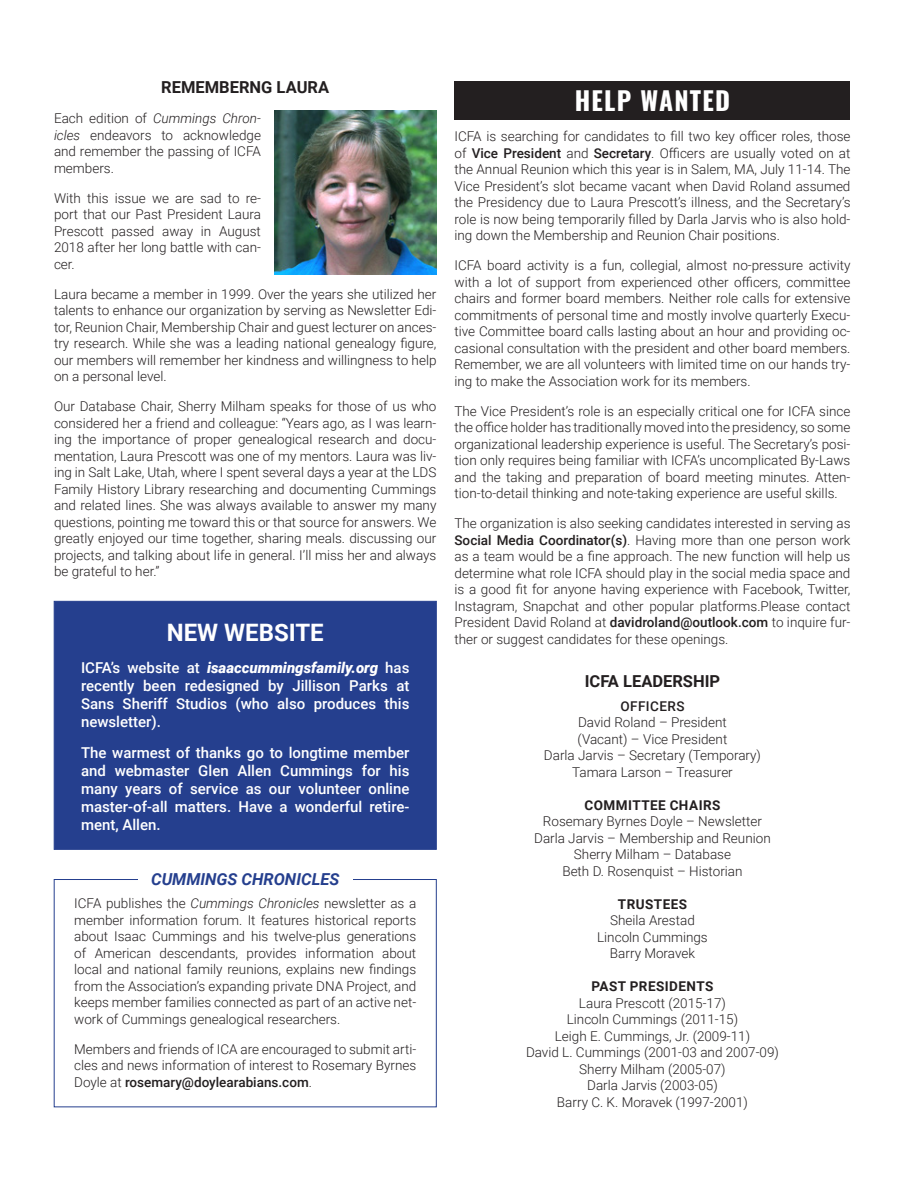
<style>
.page{position:relative;width:918px;height:1188px;background:#fff}
.page>*{position:absolute;margin:0;border:0;box-sizing:border-box;transform-origin:0 0}
.Admin_Headline{font:700 25.5px "Oswald";letter-spacing:.05em;color:#fff}
.t1{font:700 24px "Roboto";color:#fff}
.Admin_Headline-2{font:700 16.5px "Roboto";color:#231f20}
.Admin_Headline-3{font:italic 700 16.5px "Roboto";color:#253f8e}
.t2{font:500 15px/18px "Roboto";color:#fff;text-align:justify}
.t3{font:300 13.5px/16.5px "Roboto";color:#231f20;text-align:justify}
.t4{font:700 13.5px "Roboto";letter-spacing:.035em;color:#231f20}
.t5{font:500 13.5px "Roboto";letter-spacing:.035em;color:#231f20}
.s1{font-style:italic}
.s2{font-weight:900;font-style:italic}
.s3{font-weight:500}
</style>
<div class="page">
<div style="left:454px;top:81px;width:396px;height:39px;background:#231f20"></div>
<img style="left:274px;top:111px;width:162px;height:164px">
<div style="left:54px;top:601px;width:382px;height:249px;background:#253f8e;border:1px solid #253f8e"></div>
<p class="Admin_Headline-2" style="left:161px;top:76px;width:169px">REMEMBERNG LAURA</p>
<p class="t3" style="left:54px;top:110px;width:209px">Each edition of <span class="s1">Cummings Chron&shy;icles</span> endeavors to acknowledge and remember the passing of ICFA members.</p>
<p class="t3" style="left:54px;top:189px;width:209px">With this issue we are sad to re&shy;port that our Past President Laura Prescott passed away in August 2018 after her long battle with can&shy;cer.</p>
<p class="t3" style="left:54px;top:285px;width:384px">Laura became a member in 1999. Over the years she utilized her talents to enhance our organization by serving as Newsletter Edi&shy;tor, Reunion Chair, Membership Chair and guest lecturer on ances&shy;try research. While she was a leading national genealogy figure, our members will remember her kindness and willingness to help on a personal level.</p>
<p class="t3" style="left:54px;top:398px;width:384px">Our Database Chair, Sherry Milham speaks for those of us who considered her a friend and colleague: “Years ago, as I was learn&shy;ing the importance of proper genealogical research and docu&shy;mentation, Laura Prescott was one of my mentors. Laura was liv&shy;ing in Salt Lake, Utah, where I spent several days a year at the LDS Family History Library researching and documenting Cummings and related lines. She was always available to answer my many questions, pointing me toward this or that source for answers. We greatly enjoyed our time together, sharing meals. discussing our projects, and talking about life in general. I’ll miss her and always be grateful to her.”</p>
<p class="t1" style="left:167px;top:616px;width:158px">NEW WEBSITE</p>
<p class="t2" style="left:81px;top:658px;width:330px">ICFA’s website at <span class="s2">isaaccummingsfamily.org</span> has recently been redesigned by Jillison Parks at Sans Sheriff Studios (who also produces this newsletter).</p>
<p class="t2" style="left:81px;top:743px;width:330px">The warmest of thanks go to longtime member and webmaster Glen Allen Cummings for his many years of service as our volunteer online master-of-all matters. Have a wonderful retire&shy;ment, Allen.</p>
<p class="Admin_Headline-3" style="left:151px;top:867px;width:190px">CUMMINGS CHRONICLES</p>
<p class="t3" style="left:74px;top:895px;width:344px">ICFA publishes the <span class="s1">Cummings Chronicles</span> newsletter as a member information forum. It features historical reports about Isaac Cummings and his twelve-plus generations of American descendants, provides information about local and national family reunions, explains new findings from the Association’s expanding private DNA Project, and keeps member families connected as part of an active net&shy;work of Cummings genealogical researchers.</p>
<p class="t3" style="left:74px;top:1040px;width:343px">Members and friends of ICA are encouraged to submit arti&shy;cles and news information of interest to Rosemary Byrnes Doyle at <span class="s3">rosemary@doylearabians.com</span>.</p>
<p class="Admin_Headline" style="left:575px;top:88px;width:157px">HELP WANTED</p>
<p class="t3" style="left:454px;top:128px;width:398px">ICFA is searching for candidates to fill two key officer roles, those of <span class="s3">Vice President</span> and <span class="s3">Secretary</span>. Officers are usually voted on at the Annual Reunion which this year is in Salem, MA, July 11-14. The Vice President’s slot became vacant when David Roland assumed the Presidency due to Laura Prescott’s illness, and the Secretary’s role is now being temporarily filled by Darla Jarvis who is also hold&shy;ing down the Membership and Reunion Chair positions.</p>
<p class="t3" style="left:454px;top:257px;width:397px">ICFA board activity is a fun, collegial, almost no-pressure activity with a lot of support from experienced other officers, committee chairs and former board members. Neither role calls for extensive commitments of personal time and mostly involve quarterly Execu&shy;tive Committee board calls lasting about an hour and providing oc&shy;casional consultation with the president and other board members.<br>Remember, we are all volunteers with limited time on our hands try&shy;ing to make the Association work for its members.</p>
<p class="t3" style="left:454px;top:402px;width:397px">The Vice President’s role is an especially critical one for ICFA since the office holder has traditionally moved into the presidency, so some organizational leadership experience is useful. The Secretary’s posi&shy;tion only requires being familiar with ICFA’s uncomplicated By-Laws and the taking and preparation of board meeting minutes. Atten&shy;tion-to-detail thinking and note-taking experience are useful skills.</p>
<p class="t3" style="left:454px;top:515px;width:398px">The organization is also seeking candidates interested in serving as <span class="s3">Social Media Coordinator(s)</span>. Having more than one person work as a team would be a fine approach. The new function will help us determine what role ICFA should play in the social media space and is a good fit for anyone having experience with Facebook, Twitter, Instagram, Snapchat and other popular platforms.Please contact President David Roland at <span class="s3">davidroland@outlook.com</span> to inquire fur&shy;ther or suggest candidates for these openings.</p>
<p class="Admin_Headline-2" style="left:585px;top:670px;width:137px">ICFA LEADERSHIP</p>
<p class="t5" style="left:620px;top:696px;width:66px">OFFICERS</p>
<p class="t3" style="left:578px;top:714px;width:150px">David Roland – President</p>
<p class="t3" style="left:578px;top:730px;width:151px">(Vacant) – Vice President</p>
<p class="t3" style="left:544px;top:747px;width:219px">Darla Jarvis – Secretary (Temporary)</p>
<p class="t3" style="left:572px;top:763px;width:162px">Tamara Larson – Treasurer</p>
<p class="t4" style="left:585px;top:795px;width:137px">COMMITTEE CHAIRS</p>
<p class="t3" style="left:543px;top:813px;width:221px">Rosemary Byrnes Doyle – Newsletter</p>
<p class="t3" style="left:534px;top:829px;width:238px">Darla Jarvis – Membership and Reunion</p>
<p class="t3" style="left:574px;top:846px;width:159px">Sherry Milham – Database</p>
<p class="t3" style="left:562px;top:862px;width:182px">Beth D. Rosenquist – Historian</p>
<p class="t4" style="left:618px;top:894px;width:71px">TRUSTEES</p>
<p class="t3" style="left:610px;top:912px;width:86px">Sheila Arestad</p>
<p class="t3" style="left:597px;top:928px;width:112px">Lincoln Cummings</p>
<p class="t3" style="left:610px;top:945px;width:87px">Barry Moravek</p>
<p class="t4" style="left:592px;top:977px;width:123px">PAST PRESIDENTS</p>
<p class="t3" style="left:579px;top:994px;width:148px">Laura Prescott (2015-17)</p>
<p class="t3" style="left:567px;top:1011px;width:173px">Lincoln Cummings (2011-15)</p>
<p class="t3" style="left:555px;top:1027px;width:197px">Leigh E. Cummings, Jr. (2009-11)</p>
<p class="t3" style="left:526px;top:1044px;width:254px">David L. Cummings (2001-03 and 2007-09)</p>
<p class="t3" style="left:579px;top:1060px;width:148px">Sherry Milham (2005-07)</p>
<p class="t3" style="left:587px;top:1077px;width:132px">Darla Jarvis (2003-05)</p>
<p class="t3" style="left:557px;top:1093px;width:193px">Barry C. K. Moravek (1997-2001)</p>
</div>
